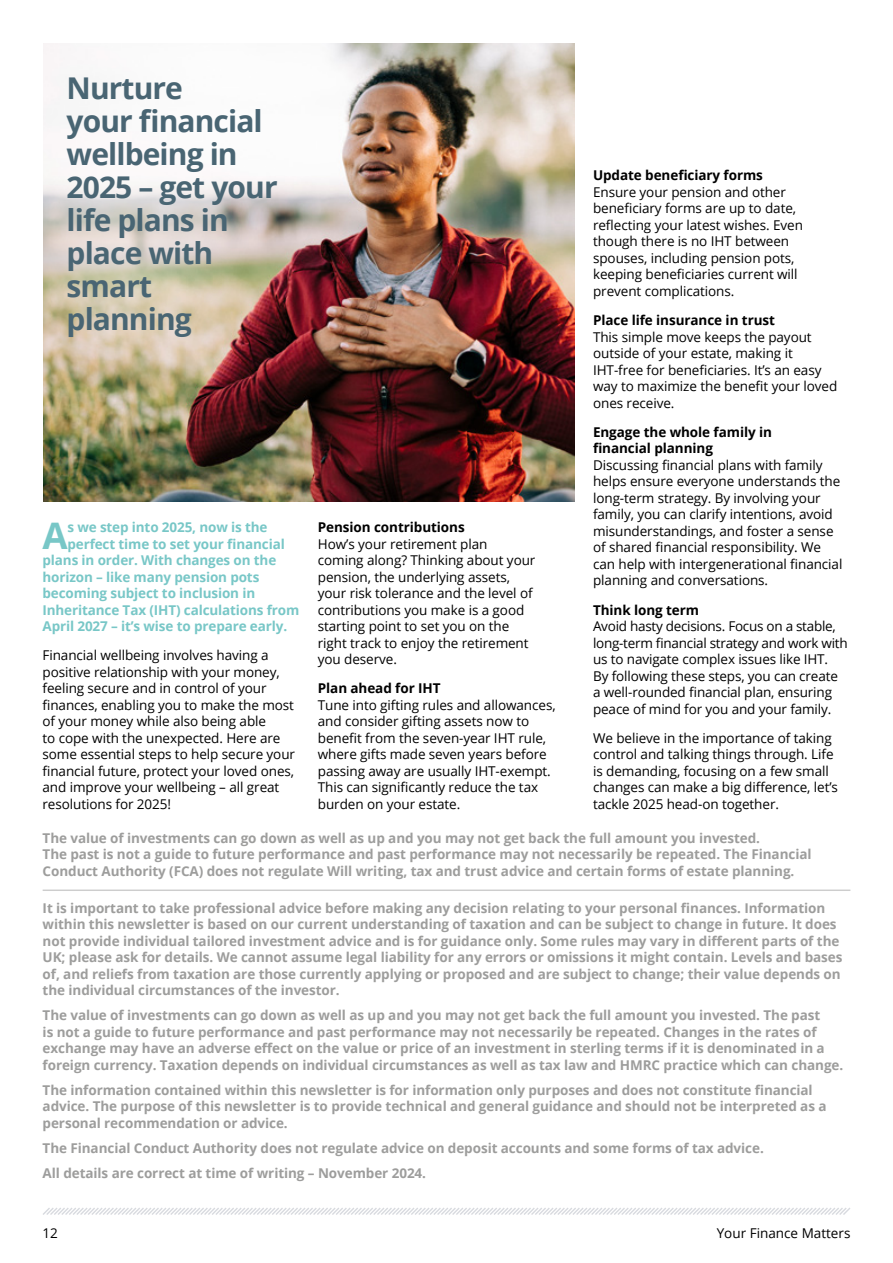
<style>
.page{position:relative;width:893px;height:1263px;background:#fff}
.page>*{position:absolute;margin:0;border:0;box-sizing:border-box;transform-origin:0 0}
.t1{font:700 36.6px "Open Sans";color:#78c7c7}
.t2{font:700 30px/33px "Open Sans";letter-spacing:-.03em;color:#496573}
.t3{font:13.5px/16.5px "Open Sans";letter-spacing:-.005em;color:#000}
.t4{font:700 13.5px/16.5px "Open Sans";letter-spacing:-.005em;color:#9d9d9c}
.t5{font:700 13.5px "Open Sans";letter-spacing:-.01em;color:#78c7c7}
.t6{font:700 13.5px/16.5px "Open Sans";letter-spacing:-.005em;color:#000}
</style>
<div class="page">
<svg style="left:43px;top:1208px;width:807px;height:7px"></svg>
<img style="left:43px;top:43px;width:531px;height:458px">
<hr style="left:43px;top:889px;width:807px;height:2px;background:#000">
<svg style="left:0;top:106px;width:249px;height:250px"></svg>
<h2 class="t2" style="left:67px;top:71px;width:212px">Nurture<br>your financial wellbeing in<br>2025 – get your life plans in place with smart planning</h2>
<h1 class="t1" style="left:43px;top:510px;width:27px">A</h1>
<p class="t5" style="left:67px;top:518px;width:202px">s we step into 2025, now is the</p>
<p class="t5" style="left:67px;top:534px;width:219px">perfect time to set your financial</p>
<p class="t5" style="left:43px;top:551px;width:235px">plans in order. With changes on the</p>
<p class="t5" style="left:43px;top:567px;width:218px">horizon – like many pension pots</p>
<p class="t5" style="left:43px;top:584px;width:214px">becoming subject to inclusion in</p>
<p class="t5" style="left:43px;top:600px;width:258px">Inheritance Tax (IHT) calculations from</p>
<p class="t5" style="left:43px;top:617px;width:246px">April 2027 – it’s wise to prepare early.</p>
<p class="t3" style="left:43px;top:647px;width:254px">Financial wellbeing involves having a positive relationship with your money, feeling secure and in control of your finances, enabling you to make the most of your money while also being able<br>to cope with the unexpected. Here are some essential steps to help secure your financial future, protect your loved ones, and improve your wellbeing – all great resolutions for 2025!</p>
<p class="t6" style="left:318px;top:519px;width:148px">Pension contributions</p>
<p class="t3" style="left:318px;top:535px;width:219px">How’s your retirement plan coming along? Thinking about your pension, the underlying assets, your risk tolerance and the level of contributions you make is a good starting point to set you on the right track to enjoy the retirement you deserve.</p>
<p class="t6" style="left:318px;top:680px;width:124px">Plan ahead for IHT</p>
<p class="t3" style="left:318px;top:696px;width:239px">Tune into gifting rules and allowances, and consider gifting assets now to benefit from the seven-year IHT rule, where gifts made seven years before passing away are usually IHT-exempt.<br>This can significantly reduce the tax burden on your estate.</p>
<p class="t6" style="left:593px;top:167px;width:171px">Update beneficiary forms</p>
<p class="t3" style="left:593px;top:183px;width:211px">Ensure your pension and other beneficiary forms are up to date, reflecting your latest wishes. Even though there is no IHT between spouses, including pension pots, keeping beneficiaries current will prevent complications.</p>
<p class="t6" style="left:593px;top:312px;width:183px">Place life insurance in trust</p>
<p class="t3" style="left:593px;top:328px;width:246px">This simple move keeps the payout outside of your estate, making it<br>IHT-free for beneficiaries. It’s an easy way to maximize the benefit your loved ones receive.</p>
<p class="t6" style="left:593px;top:423px;width:180px">Engage the whole family in financial planning</p>
<p class="t3" style="left:593px;top:456px;width:251px">Discussing financial plans with family helps ensure everyone understands the long-term strategy. By involving your family, you can clarify intentions, avoid misunderstandings, and foster a sense of shared financial responsibility. We can help with intergenerational financial planning and conversations.</p>
<p class="t6" style="left:593px;top:601px;width:108px">Think long term</p>
<p class="t3" style="left:593px;top:618px;width:256px">Avoid hasty decisions. Focus on a stable, long-term financial strategy and work with us to navigate complex issues like IHT.<br>By following these steps, you can create a well-rounded financial plan, ensuring peace of mind for you and your family.</p>
<p class="t3" style="left:593px;top:729px;width:247px">We believe in the importance of taking control and talking things through. Life is demanding, focusing on a few small changes can make a big difference, let’s tackle 2025 head-on together.</p>
<p class="t4" style="left:43px;top:829px;width:770px">The value of investments can go down as well as up and you may not get back the full amount you invested.<br>The past is not a guide to future performance and past performance may not necessarily be repeated. The Financial<br>Conduct Authority (FCA) does not regulate Will writing, tax and trust advice and certain forms of estate planning.</p>
<p class="t4" style="left:43px;top:899px;width:801px">It is important to take professional advice before making any decision relating to your personal finances. Information within this newsletter is based on our current understanding of taxation and can be subject to change in future. It does not provide individual tailored investment advice and is for guidance only. Some rules may vary in different parts of the UK; please ask for details. We cannot assume legal liability for any errors or omissions it might contain. Levels and bases of, and reliefs from taxation are those currently applying or proposed and are subject to change; their value depends on the individual circumstances of the investor.</p>
<p class="t4" style="left:43px;top:1007px;width:802px">The value of investments can go down as well as up and you may not get back the full amount you invested. The past<br>is not a guide to future performance and past performance may not necessarily be repeated. Changes in the rates of exchange may have an adverse effect on the value or price of an investment in sterling terms if it is denominated in a foreign currency. Taxation depends on individual circumstances as well as tax law and HMRC practice which can change.</p>
<p class="t4" style="left:43px;top:1081px;width:785px">The information contained within this newsletter is for information only purposes and does not constitute financial advice. The purpose of this newsletter is to provide technical and general guidance and should not be interpreted as a personal recommendation or advice.</p>
<p class="t4" style="left:43px;top:1135px;width:723px;line-height:25px">The Financial Conduct Authority does not regulate advice on deposit accounts and some forms of tax advice.<br>All details are correct at time of writing – November 2024.</p>
<p class="t3" style="left:43px;top:1224px;width:17px">12</p>
<p class="t3" style="left:717px;top:1224px;width:135px">Your Finance Matters</p>
</div>
